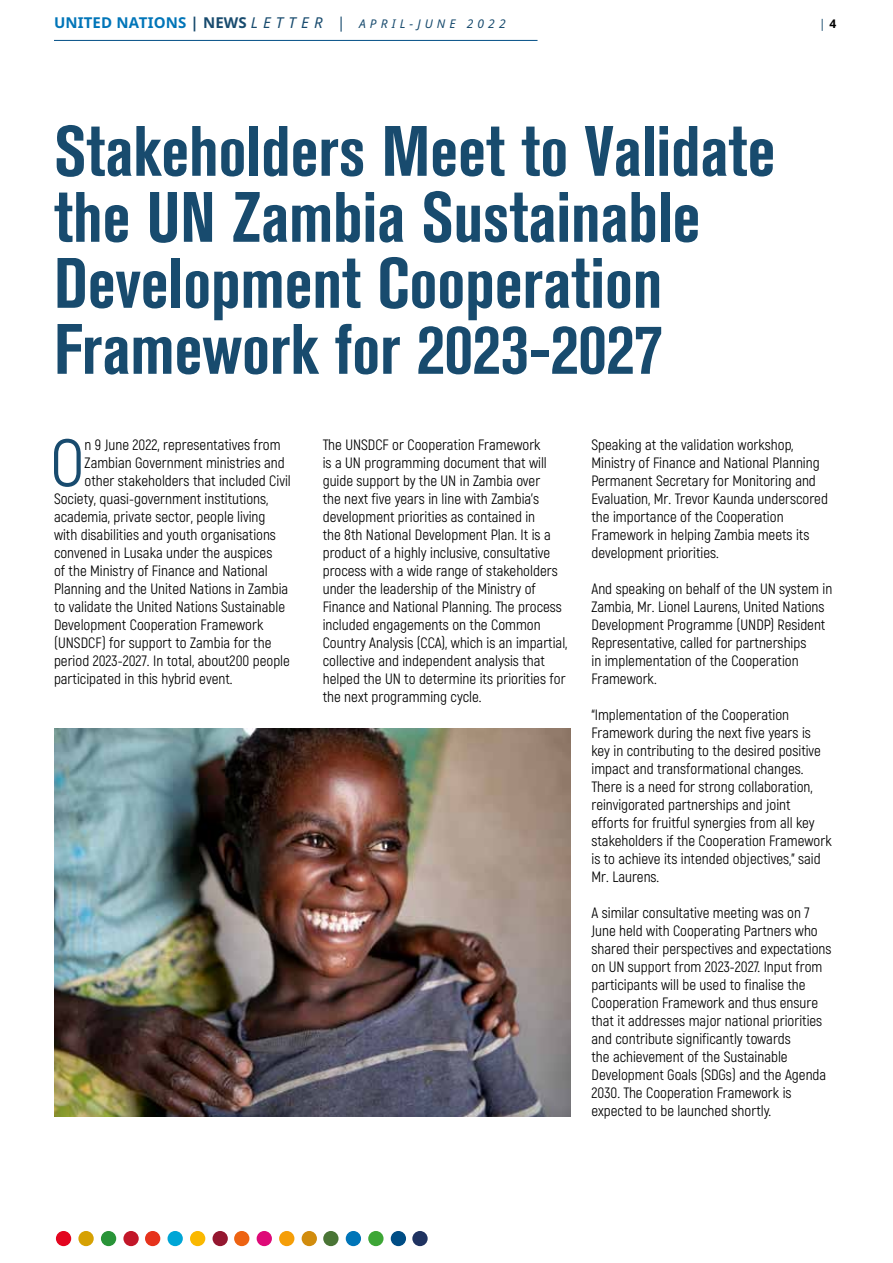
<style>
.page{position:relative;width:893px;height:1263px;background:#fff}
.page>*{position:absolute;margin:0;border:0;box-sizing:border-box;transform-origin:0 0}
.t1{font:700 condensed 70.5px/66px "Akzidenz Grotesk BQ";color:#184b6e}
.t2{font:66.45px "Akrobat";color:#184b6e}
.t3{font:15px/18px "Akrobat";color:#000}
.t4{font:italic 12px "Noto Sans";letter-spacing:.34em;color:#184b6e}
.s1{font-weight:700;font-style:normal;font-size:15px;color:#0075b8}
.s2{font-weight:700;font-style:normal;font-size:15px}
.s3{font-size:15px}
.s4{font-weight:700;font-style:normal;color:#000}
</style>
<div class="page">
<div style="left:56px;top:1231px;width:15px;height:15px;background:#e3051f;border-radius:50%"></div>
<div style="left:78px;top:1231px;width:16px;height:15px;background:#d6a103;border-radius:50%"></div>
<div style="left:101px;top:1231px;width:15px;height:15px;background:#299438;border-radius:50%"></div>
<div style="left:123px;top:1231px;width:16px;height:15px;background:#c21729;border-radius:50%"></div>
<div style="left:145px;top:1231px;width:15px;height:15px;background:#e6331c;border-radius:50%"></div>
<div style="left:168px;top:1231px;width:15px;height:15px;background:#00a6d6;border-radius:50%"></div>
<div style="left:190px;top:1231px;width:15px;height:15px;background:#fab800;border-radius:50%"></div>
<div style="left:213px;top:1231px;width:15px;height:15px;background:#941730;border-radius:50%"></div>
<div style="left:234px;top:1231px;width:15px;height:15px;background:#ed6312;border-radius:50%"></div>
<div style="left:257px;top:1231px;width:15px;height:15px;background:#de0a78;border-radius:50%"></div>
<div style="left:279px;top:1231px;width:15px;height:15px;background:#f59e08;border-radius:50%"></div>
<div style="left:302px;top:1231px;width:15px;height:15px;background:#d18c0d;border-radius:50%"></div>
<div style="left:323px;top:1231px;width:16px;height:15px;background:#4a7536;border-radius:50%"></div>
<div style="left:346px;top:1231px;width:15px;height:15px;background:#0075b8;border-radius:50%"></div>
<div style="left:368px;top:1231px;width:16px;height:15px;background:#3da636;border-radius:50%"></div>
<div style="left:391px;top:1231px;width:15px;height:15px;background:#004d85;border-radius:50%"></div>
<div style="left:412px;top:1231px;width:16px;height:15px;background:#1f3361;border-radius:50%"></div>
<hr style="left:54px;top:40px;width:483px;height:1px;background:#004d85">
<img style="left:54px;top:728px;width:516px;height:388px">
<p class="t4" style="left:54px;top:15px;width:453px"><span class="s1">UNITED NATIONS</span> <span class="s2">| NEWS</span> <span class="s3">LETTER |</span> APRIL-JUNE 2022</p>
<p class="t4" style="left:819px;top:15px;width:19px">| <span class="s4">4</span></p>
<h1 class="t1" style="left:54px;top:118px;width:723px">Stakeholders Meet to Validate the UN Zambia Sustainable<br>Development Cooperation<br>Framework for 2023-2027</h1>
<h2 class="t2" style="left:50px;top:423px;width:36px">O</h2>
<p class="t3" style="left:85px;top:436px;width:198px">n 9 June 2022, representatives from</p>
<p class="t3" style="left:85px;top:454px;width:202px">Zambian Government ministries and</p>
<p class="t3" style="left:85px;top:472px;width:208px">other stakeholders that included Civil</p>
<p class="t3" style="left:54px;top:490px;width:216px">Society, quasi-government institutions,</p>
<p class="t3" style="left:54px;top:508px;width:213px">academia, private sector, people living</p>
<p class="t3" style="left:54px;top:526px;width:223px">with disabilities and youth organisations</p>
<p class="t3" style="left:54px;top:544px;width:220px">convened in Lusaka under the auspices</p>
<p class="t3" style="left:54px;top:562px;width:215px">of the Ministry of Finance and National</p>
<p class="t3" style="left:54px;top:580px;width:236px">Planning and the United Nations in Zambia</p>
<p class="t3" style="left:54px;top:598px;width:233px">to validate the United Nations Sustainable</p>
<p class="t3" style="left:54px;top:616px;width:211px">Development Cooperation Framework</p>
<p class="t3" style="left:54px;top:634px;width:219px">(UNSDCF) for support to Zambia for the</p>
<p class="t3" style="left:54px;top:652px;width:237px">period 2023-2027. In total, about200 people</p>
<p class="t3" style="left:54px;top:670px;width:180px">participated in this hybrid event.</p>
<p class="t3" style="left:323px;top:436px;width:246px">The UNSDCF or Cooperation Framework<br>is a UN programming document that will guide support by the UN in Zambia over<br>the next five years in line with Zambia’s development priorities as contained in<br>the 8th National Development Plan. It is a product of a highly inclusive, consultative process with a wide range of stakeholders under the leadership of the Ministry of Finance and National Planning. The process included engagements on the Common Country Analysis (CCA), which is an impartial, collective and independent analysis that helped the UN to determine its priorities for the next programming cycle.</p>
<p class="t3" style="left:591px;top:436px;width:238px">Speaking at the validation workshop, Ministry of Finance and National Planning Permanent Secretary for Monitoring and Evaluation, Mr. Trevor Kaunda underscored the importance of the Cooperation Framework in helping Zambia meets its development priorities.</p>
<p class="t3" style="left:591px;top:580px;width:242px">And speaking on behalf of the UN system in Zambia, Mr. Lionel Laurens, United Nations Development Programme (UNDP) Resident Representative, called for partnerships<br>in implementation of the Cooperation Framework.</p>
<p class="t3" style="left:591px;top:706px;width:242px">“Implementation of the Cooperation Framework during the next five years is key in contributing to the desired positive impact and transformational changes.<br>There is a need for strong collaboration, reinvigorated partnerships and joint efforts for fruitful synergies from all key stakeholders if the Cooperation Framework is to achieve its intended objectives,” said Mr. Laurens.</p>
<p class="t3" style="left:591px;top:904px;width:241px">A similar consultative meeting was on 7<br>June held with Cooperating Partners who shared their perspectives and expectations on UN support from 2023-2027. Input from participants will be used to finalise the Cooperation Framework and thus ensure that it addresses major national priorities and contribute significantly towards<br>the achievement of the Sustainable Development Goals (SDGs) and the Agenda 2030. The Cooperation Framework is expected to be launched shortly.</p>
</div>
